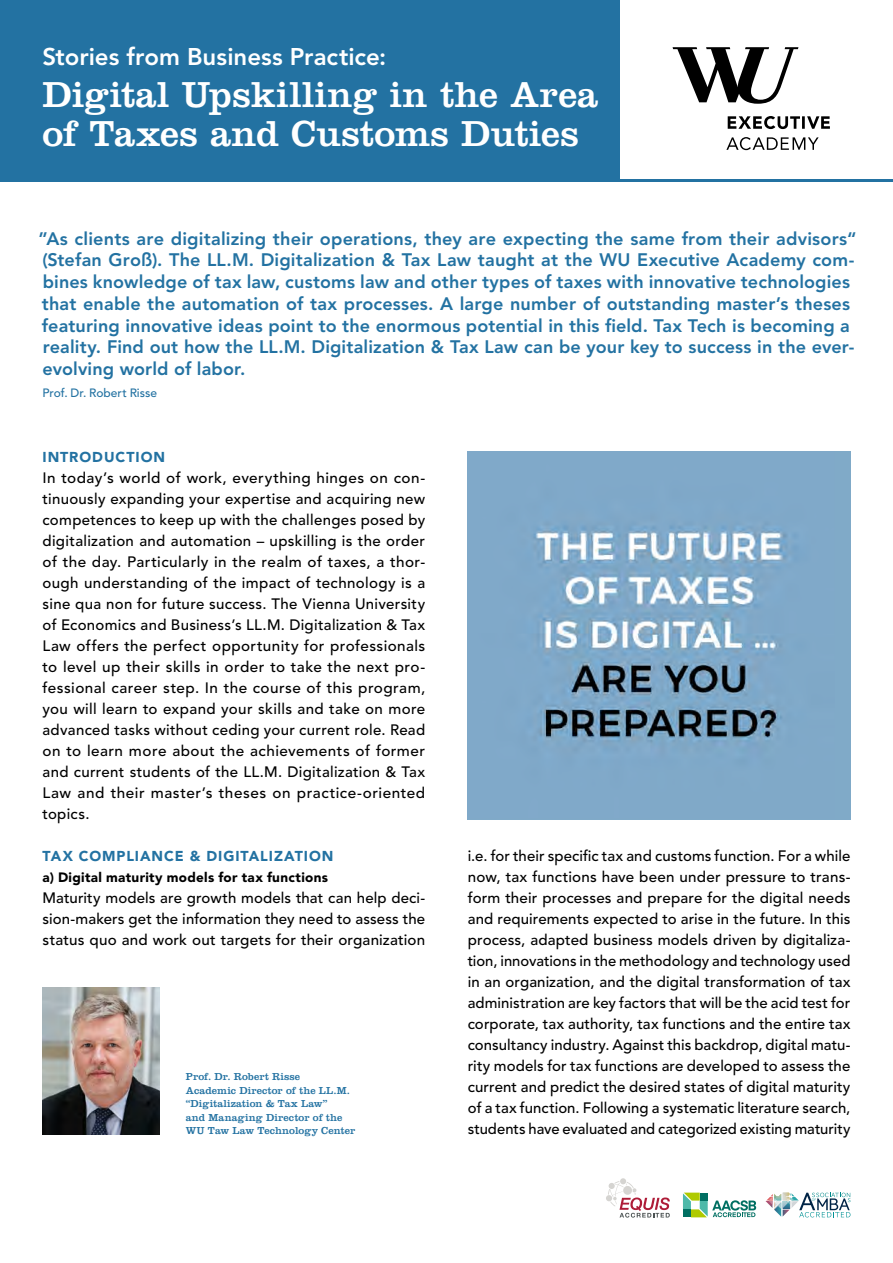
<style>
.page{position:relative;width:893px;height:1263px;background:#fff}
.page>*{position:absolute;margin:0;border:0;box-sizing:border-box;transform-origin:0 0}
.t1{font:37.5px/39px "Clarendon LT Std";letter-spacing:.005em;color:#fff}
.t2{font:800 24px "Avenir LT Std";color:#fff}
.WU17_Vorspann_A4{font:800 18px/21.8px "Avenir LT Std";letter-spacing:.01em;color:#2372a2}
.WU17_Copy{font:500 15px/21px "Avenir LT Std";letter-spacing:.01em;color:#000;text-align:justify}
.WU17_Zwiti_1__Versal{font:900 14.25px "Avenir LT Std";letter-spacing:.065em;color:#2372a2}
.WU17_Zwiti_2__Bold{font:900 13.5px "Avenir LT Std";letter-spacing:.02em;color:#000}
.WU17_Vorspann_A4_EN{font:500 12px "Avenir LT Std";color:#2372a2}
.WU17_Bildunterschrif{font:10.5px/13.5px "Clarendon LT Std";letter-spacing:.015em;color:#2372a2}
</style>
<div class="page">
<div style="left:0;top:0;width:619px;height:181px;background:#2372a2"></div>
<hr style="left:617px;top:179px;width:276px;height:2px;background:#2372a2">
<svg style="left:673px;top:47px;width:157px;height:103px"></svg>
<svg style="left:683px;top:1192px;width:73px;height:25px"></svg>
<svg style="left:765px;top:1192px;width:85px;height:25px"></svg>
<svg style="left:606px;top:1178px;width:64px;height:39px"></svg>
<img style="left:43px;top:987px;width:116px;height:147px">
<img style="left:468px;top:451px;width:382px;height:368px">
<p class="t2" style="left:42px;top:42px;width:346px">Stories from Business Practice:</p>
<p class="t1" style="left:42px;top:74px;width:557px">Digital Upskilling in the Area of Taxes and Customs Duties</p>
<p class="WU17_Vorspann_A4" style="left:39px;top:228px;width:819px">”As clients are digitalizing their operations, they are expecting the same from their advisors“ (Stefan Groß). The LL.M. Digitalization &amp; Tax Law taught at the WU Executive Academy com&shy;bines knowledge of tax law, customs law and other types of taxes with innovative technologies that enable the automation of tax processes. A large number of outstanding master’s theses featuring innovative ideas point to the enormous potential in this field. Tax Tech is becoming a reality. Find out how the LL.M. Digitalization &amp; Tax Law can be your key to success in the ever&shy;evolving world of labor.</p>
<p class="WU17_Vorspann_A4_EN" style="left:42px;top:386px;width:116px">Prof. Dr. Robert Risse</p>
<p class="WU17_Zwiti_1__Versal" style="left:43px;top:448px;width:124px">INTRODUCTION</p>
<p class="WU17_Copy" style="left:43px;top:468px;width:384px">In today’s world of work, everything hinges on con&shy;tinuously expanding your expertise and acquiring new competences to keep up with the challenges posed by digitalization and automation – upskilling is the order of the day. Particularly in the realm of taxes, a thor&shy;ough understanding of the impact of technology is a sine qua non for future success. The Vienna University of Economics and Business’s LL.M. Digitalization &amp; Tax Law offers the perfect opportunity for professionals to level up their skills in order to take the next pro&shy;fessional career step. In the course of this program, you will learn to expand your skills and take on more advanced tasks without ceding your current role. Read on to learn more about the achievements of former and current students of the LL.M. Digitalization &amp; Tax Law and their master’s theses on practice-oriented topics.</p>
<p class="WU17_Zwiti_1__Versal" style="left:43px;top:847px;width:293px">TAX COMPLIANCE &amp; DIGITALIZATION</p>
<p class="WU17_Zwiti_2__Bold" style="left:43px;top:869px;width:287px">a) Digital maturity models for tax functions</p>
<p class="WU17_Copy" style="left:43px;top:888px;width:384px">Maturity models are growth models that can help deci&shy;sion-makers get the information they need to assess the status quo and work out targets for their organization</p>
<p class="WU17_Bildunterschrif" style="left:186px;top:1070px;width:171px">Prof. Dr. Robert Risse<br>Academic Director of the LL.M. “Digitalization &amp; Tax Law”<br>and Managing Director of the<br>WU Taw Law Technology Center</p>
<p class="WU17_Copy" style="left:468px;top:846px;width:384px">i.e. for their specific tax and customs function. For a while now, tax functions have been under pressure to trans&shy;form their processes and prepare for the digital needs and requirements expected to arise in the future. In this process, adapted business models driven by digitaliza&shy;tion, innovations in the methodology and technology used in an organization, and the digital transformation of tax administration are key factors that will be the acid test for corporate, tax authority, tax functions and the entire tax consultancy industry. Against this backdrop, digital matu&shy;rity models for tax functions are developed to assess the current and predict the desired states of digital maturity of a tax function. Following a systematic literature search, students have evaluated and categorized existing maturity</p>
</div>
